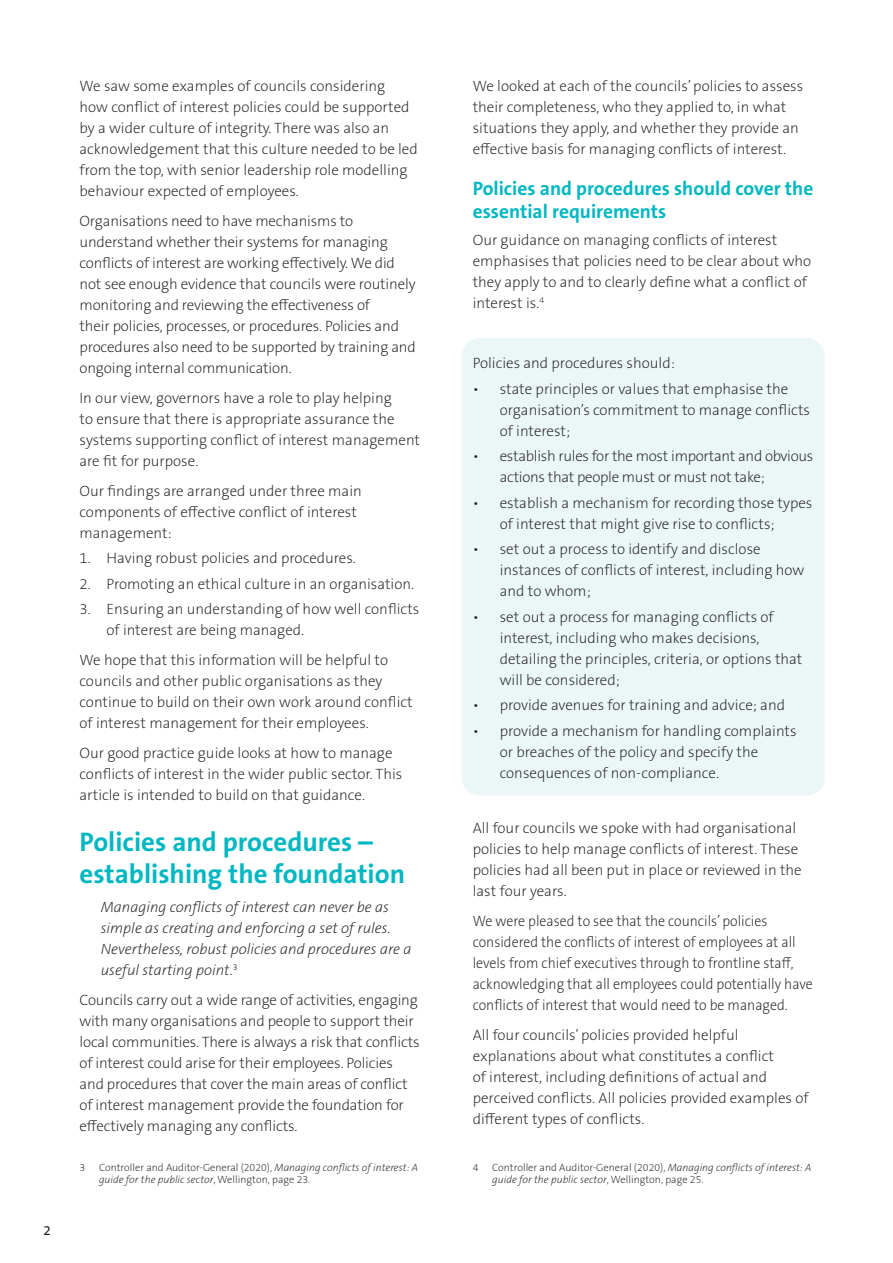
<style>
.page{position:relative;width:893px;height:1263px;background:#fff}
.page>*{position:absolute;margin:0;border:0;box-sizing:border-box;transform-origin:0 0}
.Heading{font:700 27px/32.4px "The Sans OT7";color:#00b7c2}
.Heading_2{font:700 19.5px/23.4px "The Sans OT7";color:#00b7c2}
.body_text{font:200 15px/21px "The Sans OT2";color:#231f20}
.body_text-2{font:200 15px/21px "The Sans OT2";color:#231f20;scale:.93 1}
.t1{font:italic 200 15px/21px "The Sans OT2";color:#231f20}
.pre-bullet{font:200 15px/21px "The Sans OT2";color:#231f20}
.body_text-3{font:200 15px/21px "The Sans OT2";letter-spacing:-.02em;color:#231f20}
.t2{font:13.5px "The Sans OT5 Plain";color:#231f20}
.Footnote_OAG{font:200 10.5px/12.6px "The Sans OT2";color:#231f20}
.s1{font-style:italic}
</style>
<div class="page">
<div style="left:462px;top:338px;width:363px;height:457px;background:#ebf6f7;border-radius:18px"></div>
<p class="t2" style="left:44px;top:1221px;width:9px">2</p>
<p class="body_text" style="left:80px;top:75px;width:340px">We saw some examples of councils considering<br>how conflict of interest policies could be supported by a wider culture of integrity. There was also an acknowledgement that this culture needed to be led from the top, with senior leadership role modelling behaviour expected of employees.</p>
<p class="body_text" style="left:80px;top:210px;width:338px">Organisations need to have mechanisms to understand whether their systems for managing conflicts of interest are working effectively. We did not see enough evidence that councils were routinely monitoring and reviewing the effectiveness of<br>their policies, processes, or procedures. Policies and procedures also need to be supported by training and ongoing internal communication.</p>
<p class="body_text" style="left:80px;top:387px;width:342px">In our view, governors have a role to play helping<br>to ensure that there is appropriate assurance the systems supporting conflict of interest management are fit for purpose.</p>
<p class="pre-bullet" style="left:80px;top:480px;width:284px">Our findings are arranged under three main components of effective conflict of interest management:</p>
<p class="body_text" style="left:80px;top:548px;width:278px">1. Having robust policies and procedures.</p>
<p class="body_text" style="left:80px;top:573px;width:336px">2. Promoting an ethical culture in an organisation.</p>
<p class="body_text" style="left:106px;top:599px;width:314px;text-indent:-27px">3. Ensuring an understanding of how well conflicts of interest are being managed.</p>
<p class="body_text" style="left:80px;top:650px;width:335px">We hope that this information will be helpful to councils and other public organisations as they continue to build on their own work around conflict of interest management for their employees.</p>
<p class="body_text" style="left:80px;top:743px;width:324px">Our good practice guide looks at how to manage conflicts of interest in the wider public sector. This article is intended to build on that guidance.</p>
<p class="Heading" style="left:80px;top:825px;width:327px">Policies and procedures – establishing the foundation</p>
<p class="t1" style="left:101px;top:896px;width:312px">Managing conflicts of interest can never be as simple as creating and enforcing a set of rules.<br>Nevertheless, robust policies and procedures are a useful starting point.<sup>3</sup></p>
<p class="body_text" style="left:80px;top:989px;width:342px">Councils carry out a wide range of activities, engaging with many organisations and people to support their local communities. There is always a risk that conflicts of interest could arise for their employees. Policies and procedures that cover the main areas of conflict of interest management provide the foundation for effectively managing any conflicts.</p>
<p class="Footnote_OAG" style="left:80px;top:1161px;width:7px">3</p>
<p class="Footnote_OAG" style="left:99px;top:1161px;width:321px">Controller and Auditor-General (2020), <span class="s1">Managing conflicts of interest: A guide for the public sector</span>, Wellington, page 23.</p>
<p class="body_text" style="left:473px;top:75px;width:332px">We looked at each of the councils’ policies to assess their completeness, who they applied to, in what situations they apply, and whether they provide an effective basis for managing conflicts of interest.</p>
<p class="Heading_2" style="left:473px;top:176px;width:342px">Policies and procedures should cover the essential requirements</p>
<p class="body_text" style="left:473px;top:230px;width:340px">Our guidance on managing conflicts of interest emphasises that policies need to be clear about who they apply to and to clearly define what a conflict of interest is.<sup>4</sup></p>
<p class="pre-bullet" style="left:473px;top:353px;width:204px">Policies and procedures should:</p>
<p class="body_text" style="left:500px;top:378px;width:312px;text-indent:-27px">• state principles or values that emphasise the organisation’s commitment to manage conflicts of interest;</p>
<p class="body_text-3" style="left:500px;top:446px;width:315px;text-indent:-27px">• establish rules for the most important and obvious actions that people must or must not take;</p>
<p class="body_text" style="left:500px;top:492px;width:314px;text-indent:-27px">• establish a mechanism for recording those types of interest that might give rise to conflicts;</p>
<p class="body_text" style="left:500px;top:539px;width:306px;text-indent:-27px">• set out a process to identify and disclose instances of conflicts of interest, including how and to whom;</p>
<p class="body_text" style="left:500px;top:606px;width:304px;text-indent:-27px">• set out a process for managing conflicts of interest, including who makes decisions, detailing the principles, criteria, or options that will be considered;</p>
<p class="body_text" style="left:473px;top:695px;width:314px">• provide avenues for training and advice; and</p>
<p class="body_text" style="left:500px;top:720px;width:298px;text-indent:-27px">• provide a mechanism for handling complaints or breaches of the policy and specify the consequences of non-compliance.</p>
<p class="body_text" style="left:473px;top:818px;width:330px">All four councils we spoke with had organisational policies to help manage conflicts of interest. These policies had all been put in place or reviewed in the last four years.</p>
<p class="body_text-2" style="left:473px;top:911px;width:367px">We were pleased to see that the councils’ policies considered the conflicts of interest of employees at all levels from chief executives through to frontline staff, acknowledging that all employees could potentially have conflicts of interest that would need to be managed.</p>
<p class="body_text" style="left:473px;top:1025px;width:337px">All four councils’ policies provided helpful explanations about what constitutes a conflict<br>of interest, including definitions of actual and perceived conflicts. All policies provided examples of different types of conflicts.</p>
<p class="Footnote_OAG" style="left:473px;top:1161px;width:7px">4</p>
<p class="Footnote_OAG" style="left:492px;top:1161px;width:321px">Controller and Auditor-General (2020), <span class="s1">Managing conflicts of interest: A guide for the public sector</span>, Wellington, page 25.</p>
</div>
